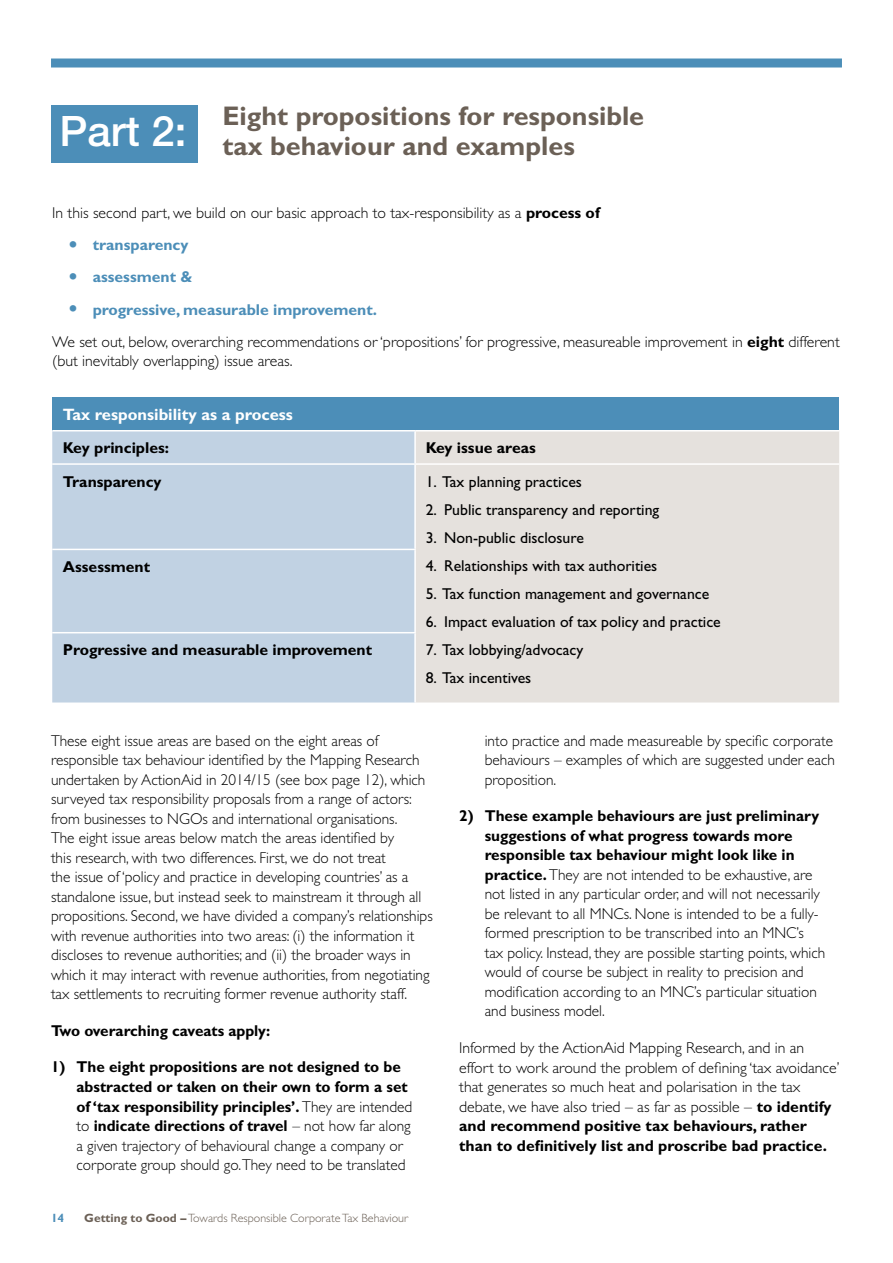
<style>
.page{position:relative;width:893px;height:1263px;background:#fff}
.page>*{position:absolute;margin:0;border:0;box-sizing:border-box;transform-origin:0 0}
.t1{font:700 27px/30px "Gill Sans CE";color:#6b6056}
.t2{font:700 16.5px "Gill Sans CE";color:#fff}
.t3{font:300 15.75px/19.5px "Gill Sans CE";color:#000}
.t4{font:700 15.75px/19.5px "Gill Sans CE";color:#000}
.t5{font:15.75px "Gill Sans CE";color:#000}
.t6{font:700 15.75px "Gill Sans CE";color:#4c8eb8}
.t7{font:300 12px "Gill Sans CE";color:#6b6056}
.t8{font:700 12px "Gill Sans CE";color:#4c8eb8}
.s1{font-weight:700}
.s2{font-size:22.5px}
.s3{font-weight:700;font-size:22.5px;color:#4c8eb8}
.s4{font-weight:700;color:#4c8eb8}
.s5{font-weight:300}
</style>
<div class="page">
<div style="left:51px;top:59px;width:791px;height:9px;background:#4c8eb8"></div>
<div style="left:52px;top:397px;width:787px;height:34px;background:#4c8eb8"></div>
<div style="left:52px;top:431px;width:362px;height:271px;background:#c1d2e3"></div>
<div style="left:416px;top:431px;width:423px;height:271px;background:#e5e1dd"></div>
<hr style="left:52px;top:430px;width:363px;height:1px;background:#fff">
<hr style="left:415px;top:430px;width:424px;height:1px;background:#fff">
<hr style="left:52px;top:463px;width:363px;height:2px;background:#fff">
<hr style="left:415px;top:463px;width:424px;height:2px;background:#fff">
<hr style="left:52px;top:549px;width:364px;height:1px;background:#fff">
<hr style="left:52px;top:632px;width:364px;height:1px;background:#fff">
<div style="left:51px;top:105px;width:147px;height:57px;background:#4c8eb8"></div>
<h1 class="t1" style="left:60px;top:102px;width:586px;text-indent:163px">Eight propositions for responsible<br><sup>Part</sup> <sup>2:</sup> tax behaviour and examples</h1>
<p class="t3" style="left:52px;top:203px;width:549px">In this second part, we build on our basic approach to tax-responsibility as a <span class="s1">process of</span></p>
<p class="t6" style="left:69px;top:235px;width:121px"><span class="s2">•</span> transparency</p>
<p class="t6" style="left:69px;top:268px;width:125px"><span class="s2">•</span> assessment &amp;</p>
<p class="t3" style="left:52px;top:293px;width:789px;line-height:32.2px;text-indent:17px"><span class="s3">•</span> <span class="s4">progressive, measurable improvement.<br></span>We set out, below, overarching recommendations or ‘propositions’ for progressive, measureable improvement in <span class="s1">eight</span> different</p>
<p class="t3" style="left:52px;top:351px;width:242px">(but inevitably overlapping) issue areas.</p>
<p class="t2" style="left:63px;top:405px;width:232px">Tax responsibility as a process</p>
<p class="t4" style="left:63px;top:439px;width:108px">Key principles:</p>
<p class="t4" style="left:426px;top:439px;width:112px">Key issue areas</p>
<p class="t4" style="left:63px;top:472px;width:100px">Transparency</p>
<p class="t5" style="left:426px;top:472px;width:158px">1. Tax planning practices</p>
<p class="t5" style="left:426px;top:500px;width:235px">2. Public transparency and reporting</p>
<p class="t5" style="left:426px;top:528px;width:160px">3. Non-public disclosure</p>
<p class="t5" style="left:426px;top:556px;width:233px">4. Relationships with tax authorities</p>
<p class="t5" style="left:426px;top:584px;width:285px">5. Tax function management and governance</p>
<p class="t5" style="left:426px;top:612px;width:297px">6. Impact evaluation of tax policy and practice</p>
<p class="t5" style="left:426px;top:640px;width:159px">7. Tax lobbying/advocacy</p>
<p class="t5" style="left:426px;top:668px;width:107px">8. Tax incentives</p>
<p class="t4" style="left:63px;top:557px;width:89px">Assessment</p>
<p class="t4" style="left:63px;top:640px;width:311px">Progressive and measurable improvement</p>
<p class="t3" style="left:51px;top:731px;width:383px">These eight issue areas are based on the eight areas of responsible tax behaviour identified by the Mapping Research undertaken by ActionAid in 2014/15 (see box page 12), which surveyed tax responsibility proposals from a range of actors: from businesses to NGOs and international organisations.<br>The eight issue areas below match the areas identified by<br>this research, with two differences. First, we do not treat<br>the issue of ‘policy and practice in developing countries’ as a standalone issue, but instead seek to mainstream it through all propositions. Second, we have divided a company’s relationships with revenue authorities into two areas: (i) the information it discloses to revenue authorities; and (ii) the broader ways in which it may interact with revenue authorities, from negotiating tax settlements to recruiting former revenue authority staff.</p>
<p class="t4" style="left:51px;top:1021px;width:221px">Two overarching caveats apply:</p>
<p class="t4" style="left:77px;top:1058px;width:337px;text-indent:-26px">1) The eight propositions are not designed to be abstracted or taken on their own to form a set of ‘tax responsibility principles’. <span class="s5">They are intended to</span> indicate directions of travel <span class="s5">– not how far along a given trajectory of behavioural change a company or corporate group should go.They need to be translated</span></p>
<p class="t8" style="left:51px;top:1210px;width:15px">14</p>
<p class="t7" style="left:84px;top:1211px;width:325px"><span class="s1">Getting to Good –</span> Towards Responsible Corporate Tax Behaviour</p>
<p class="t3" style="left:485px;top:731px;width:352px">into practice and made measureable by specific corporate behaviours – examples of which are suggested under each proposition.</p>
<p class="t3" style="left:485px;top:806px;width:342px;text-indent:-26px"><span class="s1">2) These example behaviours are just preliminary suggestions of what progress towards more responsible tax behaviour might look like in practice.</span> They are not intended to be exhaustive, are not listed in any particular order, and will not necessarily be relevant to all MNCs. None is intended to be a fully&shy;formed prescription to be transcribed into an MNC’s tax policy. Instead, they are possible starting points, which would of course be subject in reality to precision and modification according to an MNC’s particular situation and business model.</p>
<p class="t3" style="left:459px;top:1038px;width:382px">Informed by the ActionAid Mapping Research, and in an effort to work around the problem of defining ‘tax avoidance’ that generates so much heat and polarisation in the tax debate, we have also tried – as far as possible – <span class="s1">to identify and recommend positive tax behaviours, rather than to definitively list and proscribe bad practice.</span></p>
</div>
